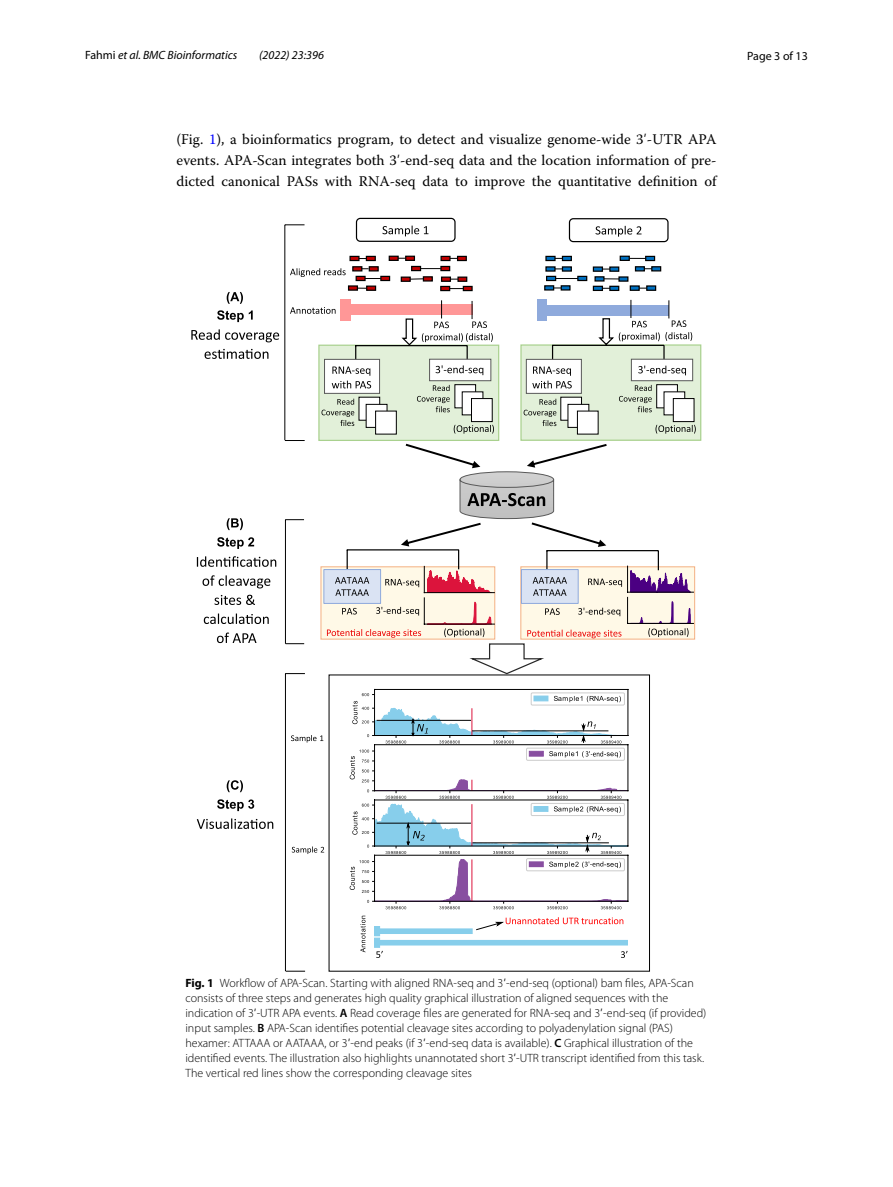
<style>
.page{position:relative;width:893px;height:1187px;background:#fff}
.page>*{position:absolute;margin:0;border:0;box-sizing:border-box;transform-origin:0 0}
.t1{font:14.7px/21.3px "Warnock Pro";color:#000;text-align:justify}
.t2{font:300 12px/15px "Myriad Pro";color:#000}
.t3{font:italic 12px "Myriad Pro";color:#000}
.t4{font:12px "Myriad Pro";color:#000}
.s1{font-style:normal}
.s2{color:#00f}
.s3{font-family:"Segoe UI"}
.s4{font-weight:700}
.s5{font-family:"Segoe UI";font-weight:400}
.s6{font-weight:600}
</style>
<div class="page">
<div style="left:521px;top:345px;width:180px;height:95px;background:#e2f0d9"></div>
<div style="left:520px;top:344px;width:181px;height:97px;border:1px solid #a9d18e"></div>
<svg style="left:349px;top:256px;width:11px;height:5px"></svg>
<svg style="left:366px;top:256px;width:10px;height:5px"></svg>
<svg style="left:389px;top:255px;width:10px;height:6px"></svg>
<svg style="left:405px;top:255px;width:10px;height:6px"></svg>
<svg style="left:440px;top:256px;width:11px;height:5px"></svg>
<svg style="left:457px;top:256px;width:10px;height:5px"></svg>
<svg style="left:352px;top:266px;width:10px;height:5px"></svg>
<svg style="left:369px;top:266px;width:10px;height:5px"></svg>
<svg style="left:411px;top:266px;width:10px;height:5px"></svg>
<svg style="left:440px;top:266px;width:10px;height:5px"></svg>
<svg style="left:420px;top:268px;width:21px;height:1px"></svg>
<svg style="left:356px;top:276px;width:10px;height:5px"></svg>
<svg style="left:380px;top:276px;width:10px;height:5px"></svg>
<svg style="left:365px;top:278px;width:16px;height:1px"></svg>
<svg style="left:401px;top:276px;width:10px;height:6px"></svg>
<svg style="left:423px;top:276px;width:10px;height:5px"></svg>
<svg style="left:410px;top:278px;width:13px;height:1px"></svg>
<svg style="left:441px;top:276px;width:10px;height:6px"></svg>
<svg style="left:457px;top:276px;width:10px;height:6px"></svg>
<svg style="left:348px;top:285px;width:10px;height:6px"></svg>
<svg style="left:366px;top:285px;width:10px;height:6px"></svg>
<svg style="left:440px;top:286px;width:10px;height:5px"></svg>
<svg style="left:463px;top:286px;width:10px;height:5px"></svg>
<svg style="left:450px;top:288px;width:14px;height:1px"></svg>
<svg style="left:545px;top:256px;width:11px;height:5px"></svg>
<svg style="left:562px;top:256px;width:10px;height:5px"></svg>
<svg style="left:620px;top:255px;width:10px;height:6px"></svg>
<svg style="left:645px;top:256px;width:10px;height:5px"></svg>
<svg style="left:629px;top:258px;width:17px;height:1px"></svg>
<svg style="left:545px;top:266px;width:11px;height:5px"></svg>
<svg style="left:562px;top:266px;width:10px;height:5px"></svg>
<svg style="left:593px;top:266px;width:10px;height:6px"></svg>
<svg style="left:609px;top:266px;width:10px;height:6px"></svg>
<svg style="left:635px;top:266px;width:10px;height:5px"></svg>
<svg style="left:651px;top:266px;width:10px;height:5px"></svg>
<svg style="left:546px;top:276px;width:10px;height:5px"></svg>
<svg style="left:577px;top:276px;width:10px;height:5px"></svg>
<svg style="left:556px;top:278px;width:22px;height:1px"></svg>
<svg style="left:594px;top:276px;width:11px;height:5px"></svg>
<svg style="left:618px;top:276px;width:10px;height:6px"></svg>
<svg style="left:604px;top:278px;width:15px;height:1px"></svg>
<svg style="left:544px;top:285px;width:10px;height:5px"></svg>
<svg style="left:561px;top:285px;width:10px;height:5px"></svg>
<div style="left:593px;top:286px;width:10px;height:5px;border:1px solid #000"></div>
<div style="left:609px;top:286px;width:10px;height:5px;border:1px solid #000"></div>
<svg style="left:593px;top:286px;width:26px;height:4px"></svg>
<svg style="left:630px;top:285px;width:10px;height:6px"></svg>
<svg style="left:646px;top:285px;width:10px;height:6px"></svg>
<div style="left:340px;top:299px;width:10px;height:21px;background:#ff9797"></div>
<svg style="left:290px;top:268px;width:56px;height:9px"></svg>
<div style="left:356px;top:218px;width:100px;height:24px;border:1px solid #000;border-radius:4px"></div>
<svg style="left:382px;top:225px;width:46px;height:11px"></svg>
<div style="left:569px;top:218px;width:100px;height:24px;border:1px solid #000;border-radius:4px"></div>
<svg style="left:596px;top:226px;width:46px;height:11px"></svg>
<div style="left:537px;top:299px;width:10px;height:22px;background:#8faadc"></div>
<div style="left:520px;top:566px;width:175px;height:73px;background:#fff9e7;border:1px solid #f4b183"></div>
<svg style="left:321px;top:566px;width:6px;height:73px"></svg>
<div style="left:324px;top:569px;width:57px;height:34px;background:#dae3f3;border:1px solid #8faadc"></div>
<div style="left:318px;top:344px;width:181px;height:97px;background:#e2f0d9;border:1px solid #a9d18e"></div>
<hr style="left:285px;top:225px;width:1px;height:215px;background:#000">
<svg style="left:285px;top:224px;width:19px;height:1px"></svg>
<svg style="left:285px;top:440px;width:20px;height:1px"></svg>
<hr style="left:285px;top:519px;width:1px;height:124px;background:#000">
<svg style="left:285px;top:519px;width:19px;height:1px"></svg>
<svg style="left:286px;top:643px;width:18px;height:1px"></svg>
<hr style="left:285px;top:673px;width:1px;height:297px;background:#000">
<svg style="left:285px;top:673px;width:20px;height:1px"></svg>
<svg style="left:286px;top:970px;width:19px;height:1px"></svg>
<svg style="left:291px;top:735px;width:32px;height:7px"></svg>
<svg style="left:292px;top:846px;width:32px;height:8px"></svg>
<svg style="left:197px;top:818px;width:76px;height:10px"></svg>
<svg style="left:191px;top:329px;width:88px;height:13px"></svg>
<svg style="left:205px;top:349px;width:63px;height:10px"></svg>
<svg style="left:217px;top:310px;width:36px;height:12px"></svg>
<svg style="left:217px;top:537px;width:37px;height:12px"></svg>
<svg style="left:217px;top:799px;width:37px;height:12px"></svg>
<hr style="left:374px;top:689px;width:1px;height:46px;background:#000">
<hr style="left:628px;top:689px;width:1px;height:46px;background:#000">
<hr style="left:375px;top:689px;width:253px;height:1px;background:#000">
<div style="left:531px;top:692px;width:94px;height:13px;border:1px solid #ccc"></div>
<div style="left:375px;top:744px;width:253px;height:46px;background:linear-gradient(to right,#fff,#fff)"></div>
<hr style="left:374px;top:744px;width:1px;height:46px;background:#000">
<hr style="left:628px;top:744px;width:1px;height:46px;background:#000">
<hr style="left:375px;top:744px;width:253px;height:1px;background:#000">
<div style="left:526px;top:747px;width:99px;height:13px;border:1px solid #ccc"></div>
<hr style="left:628px;top:800px;width:1px;height:46px;background:#000">
<hr style="left:628px;top:855px;width:1px;height:46px;background:#000">
<hr style="left:628px;top:592px;width:65px;height:1px;background:#000">
<hr style="left:628px;top:623px;width:65px;height:1px;background:#000">
<svg style="left:577px;top:433px;width:21px;height:1px"></svg>
<svg style="left:197px;top:556px;width:79px;height:10px"></svg>
<svg style="left:203px;top:575px;width:67px;height:13px"></svg>
<svg style="left:214px;top:594px;width:41px;height:11px"></svg>
<svg style="left:204px;top:613px;width:65px;height:11px"></svg>
<svg style="left:217px;top:632px;width:39px;height:11px"></svg>
<svg style="left:352px;top:693px;width:276px;height:50px"></svg>
<svg style="left:350px;top:749px;width:278px;height:208px"></svg>
<svg style="left:327px;top:443px;width:364px;height:232px"></svg>
<svg style="left:227px;top:292px;width:16px;height:12px"></svg>
<svg style="left:227px;top:518px;width:16px;height:12px"></svg>
<svg style="left:227px;top:780px;width:16px;height:12px"></svg>
<svg style="left:375px;top:433px;width:22px;height:1px"></svg>
<svg style="left:290px;top:300px;width:204px;height:133px"></svg>
<svg style="left:524px;top:300px;width:172px;height:133px"></svg>
<p class="t3" style="left:85px;top:48px;width:154px"><span class="s1">Fahmi</span> et al. BMC Bioinformatics</p>
<p class="t3" style="left:259px;top:48px;width:66px">(2022) 23:396</p>
<p class="t4" style="left:747px;top:48px;width:62px">Page 3 of 13</p>
<p class="t1" style="left:176px;top:128px;width:542px">(Fig. <span class="s2">1</span>), a bioinformatics program, to detect and visualize genome-wide 3<span class="s3">′</span>-UTR APA events. APA-Scan integrates both 3<span class="s3">′</span>-end-seq data and the location information of pre&shy;dicted canonical PASs with RNA-seq data to improve the quantitative definition of</p>
<p class="t2" style="left:185px;top:975px;width:522px"><span class="s4">Fig. 1</span> Workflow of APA-Scan. Starting with aligned RNA-seq and 3<span class="s5">′</span>-end-seq (optional) bam files, APA-Scan consists of three steps and generates high quality graphical illustration of aligned sequences with the indication of 3<span class="s5">′</span>-UTR APA events. <span class="s6">A</span> Read coverage files are generated for RNA-seq and 3<span class="s5">′</span>-end-seq (if provided) input samples. <span class="s6">B</span> APA-Scan identifies potential cleavage sites according to polyadenylation signal (PAS) hexamer: ATTAAA or AATAAA, or 3<span class="s5">′</span>-end peaks (if 3<span class="s5">′</span>-end-seq data is available). <span class="s6">C</span> Graphical illustration of the identified events. The illustration also highlights unannotated short 3<span class="s5">′</span>-UTR transcript identified from this task.<br>The vertical red lines show the corresponding cleavage sites</p>
</div>
